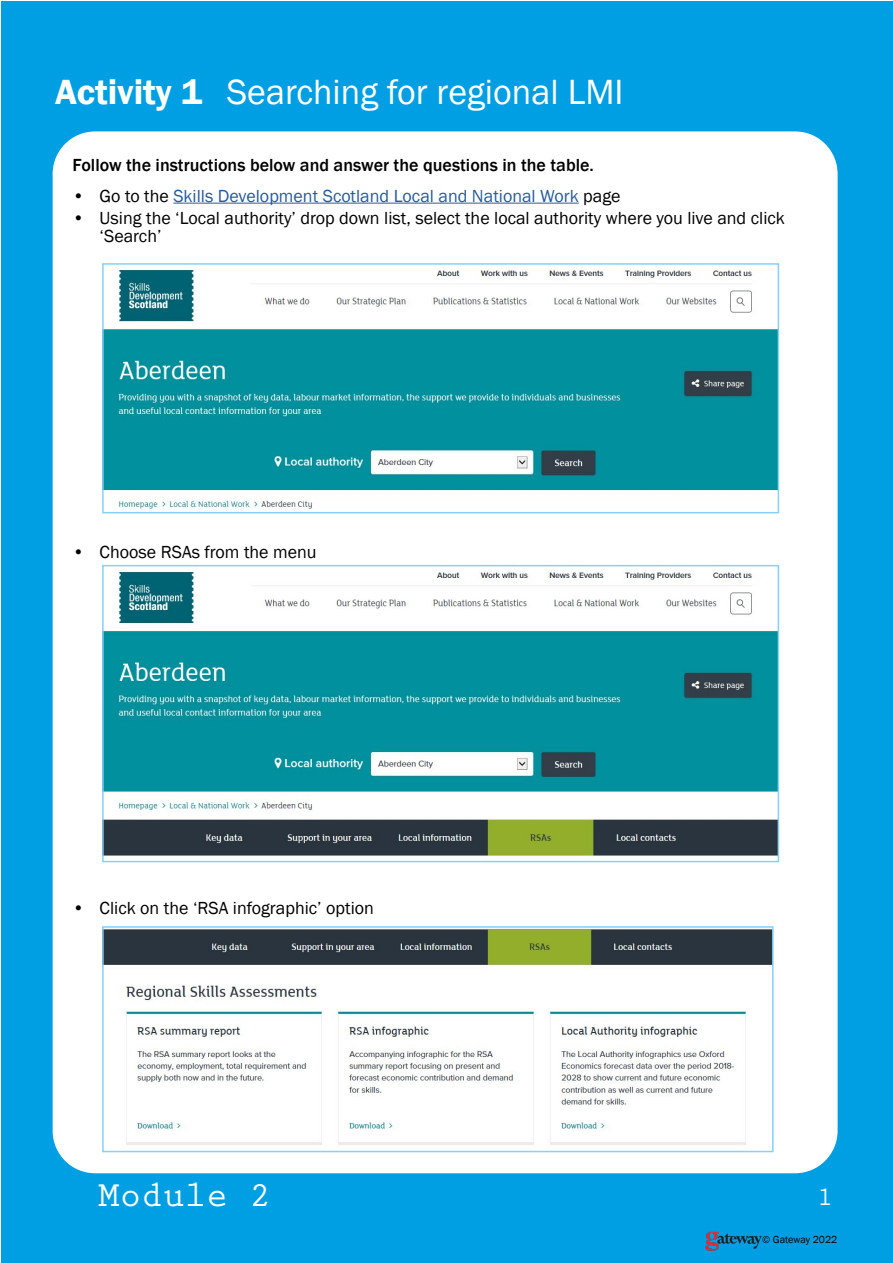
<style>
.page{position:relative;width:893px;height:1263px;background:#fff}
.page>*{position:absolute;margin:0;border:0;box-sizing:border-box;transform-origin:0 0}
.t1{font:36px "Franklin Gothic";color:#fff}
.t2{font:700 36px "Prestige Elite Std";color:#fff}
.t3{font:700 27px "Prestige Elite Std";color:#fff}
.t4{font:18px/18px "Franklin Gothic";color:#000}
.t5{font:500 18px "Franklin Gothic";color:#000}
.t6{font:18px "Franklin Gothic";color:#275b9b}
.t7{font:10.5px "Franklin Gothic";color:#000}
.s1{font-weight:600}
.s2{color:#000}
</style>
<div class="page">
<div style="left:1px;top:1px;width:892px;height:1262px;background:#009fe3"></div>
<div style="left:53px;top:131px;width:785px;height:1042px;background:#fff;border-radius:43px"></div>
<img style="left:705px;top:1231px;width:57px;height:20px">
<hr style="left:173px;top:203px;width:406px;height:1px;background:#275b9b">
<img style="left:105px;top:569px;width:671px;height:288px">
<div style="left:102px;top:565px;width:677px;height:297px;border:2px solid #86d1f5"></div>
<img style="left:105px;top:267px;width:671px;height:243px">
<div style="left:102px;top:263px;width:677px;height:250px;border:2px solid #86d1f5"></div>
<img style="left:105px;top:929px;width:666px;height:216px">
<div style="left:102px;top:926px;width:672px;height:226px;border:2px solid #86d1f5"></div>
<h1 class="t1" style="left:55px;top:70px;width:570px"><span class="s1">Activity 1</span> Searching for regional LMI</h1>
<p class="t5" style="left:73px;top:154px;width:523px">Follow the instructions below and answer the questions in the table.</p>
<p class="t6" style="left:73px;top:185px;width:549px"><span class="s2">• Go to the</span> Skills Development Scotland Local and National Work <span class="s2">page</span></p>
<p class="t4" style="left:100px;top:209px;width:687px;text-indent:-27px">• Using the ‘Local authority’ drop down list, select the local authority where you live and click ‘Search’</p>
<p class="t4" style="left:73px;top:543px;width:246px">• Choose RSAs from the menu</p>
<p class="t4" style="left:73px;top:900px;width:303px">• Click on the ‘RSA infographic’ option</p>
<h1 class="t2" style="left:98px;top:1176px;width:174px">Module 2</h1>
<h2 class="t3" style="left:817px;top:1182px;width:18px">1</h2>
<p class="t7" style="left:762px;top:1233px;width:77px">© Gateway 2022</p>
</div>
